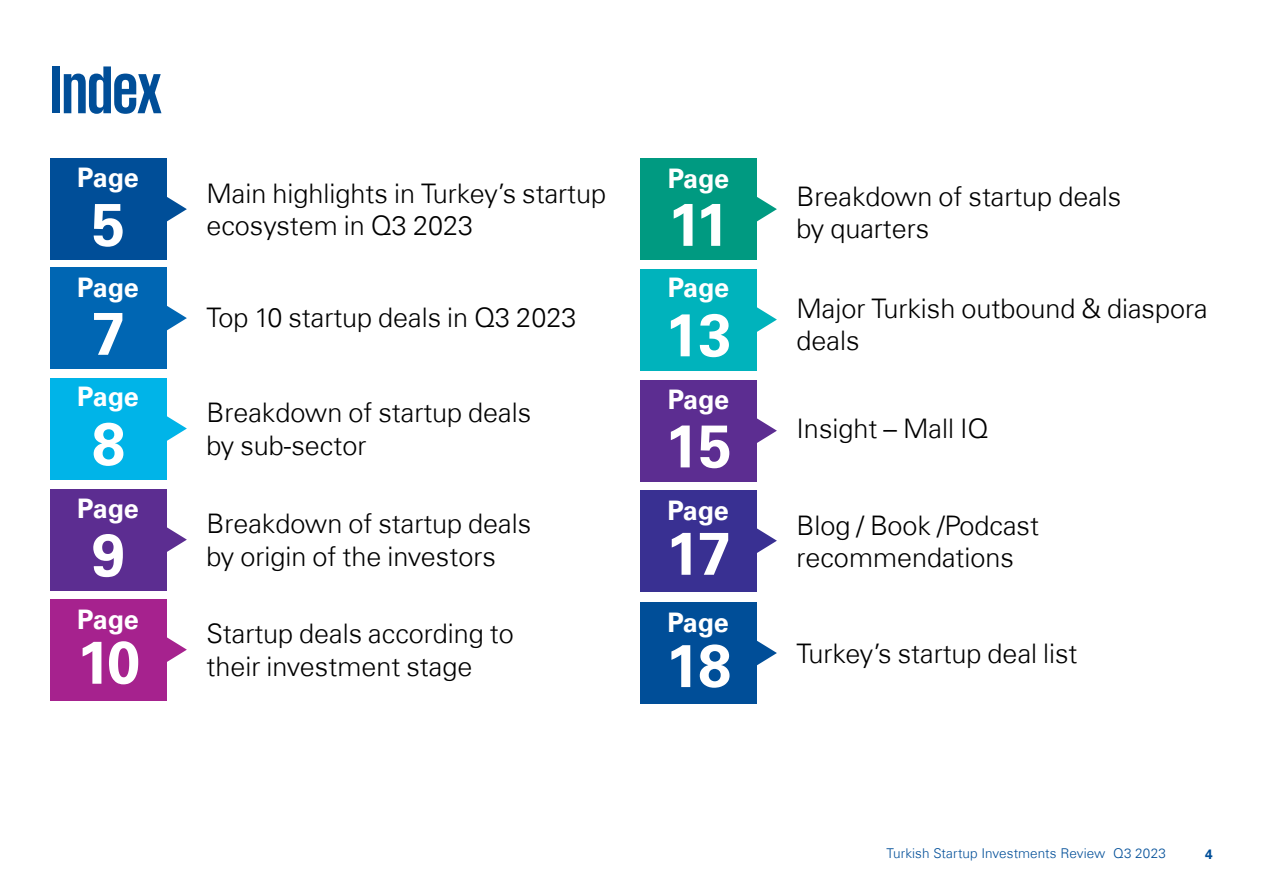
<style>
.page{position:relative;width:1263px;height:893px;background:#fff}
.page>*{position:absolute;margin:0;border:0;box-sizing:border-box;transform-origin:0 0}
.t1{font:700 69px "KPMG";letter-spacing:-.005em;color:#004e98}
.t2{font:700 60px "Universfor KPMG";letter-spacing:-.025em;color:#fff}
.t3{font:300 27px/32.4px "Universfor KPMG";color:#000}
.t4{font:700 27px "Universfor KPMG";letter-spacing:-.02em;color:#fff}
.t5{font:300 13.5px "Universfor KPMG";letter-spacing:.005em;color:#004e98}
.t6{font:700 13.5px "Universfor KPMG";color:#004e98}
</style>
<div class="page">
<svg style="left:166px;top:195px;width:21px;height:28px"></svg>
<div style="left:50px;top:158px;width:116px;height:102px;background:#004e98"></div>
<svg style="left:166px;top:636px;width:21px;height:27px"></svg>
<div style="left:50px;top:599px;width:116px;height:101px;background:#a6228e"></div>
<svg style="left:166px;top:304px;width:21px;height:28px"></svg>
<div style="left:50px;top:267px;width:116px;height:102px;background:#0066b3"></div>
<svg style="left:166px;top:415px;width:21px;height:27px"></svg>
<div style="left:50px;top:378px;width:116px;height:101px;background:#00b4e8"></div>
<svg style="left:166px;top:526px;width:21px;height:27px"></svg>
<div style="left:50px;top:489px;width:116px;height:101px;background:#5c2d91"></div>
<svg style="left:756px;top:527px;width:21px;height:27px"></svg>
<div style="left:640px;top:490px;width:116px;height:102px;background:#393092"></div>
<svg style="left:756px;top:639px;width:21px;height:28px"></svg>
<div style="left:640px;top:602px;width:116px;height:102px;background:#004e98"></div>
<svg style="left:756px;top:195px;width:21px;height:28px"></svg>
<div style="left:640px;top:158px;width:116px;height:102px;background:#009a81"></div>
<svg style="left:756px;top:306px;width:21px;height:27px"></svg>
<div style="left:640px;top:269px;width:116px;height:101px;background:#00b3bc"></div>
<svg style="left:756px;top:417px;width:21px;height:27px"></svg>
<div style="left:640px;top:380px;width:116px;height:102px;background:#5c2d91"></div>
<h1 class="t1" style="left:50px;top:55px;width:113px">Index</h1>
<p class="t4" style="left:77px;top:161px;width:63px">Page</p>
<h2 class="t2" style="left:92px;top:189px;width:35px">5</h2>
<p class="t4" style="left:77px;top:271px;width:63px">Page</p>
<p class="t3" style="left:206px;top:177px;width:401px">Main highlights in Turkey’s startup ecosystem in Q3 2023</p>
<h2 class="t2" style="left:92px;top:298px;width:35px">7</h2>
<p class="t3" style="left:206px;top:301px;width:371px">Top 10 startup deals in Q3 2023</p>
<p class="t4" style="left:77px;top:380px;width:63px">Page</p>
<h2 class="t2" style="left:92px;top:408px;width:35px">8</h2>
<p class="t4" style="left:77px;top:493px;width:63px">Page</p>
<h2 class="t2" style="left:92px;top:519px;width:35px">9</h2>
<p class="t4" style="left:77px;top:603px;width:63px">Page</p>
<h2 class="t2" style="left:77px;top:627px;width:65px">10</h2>
<p class="t3" style="left:206px;top:396px;width:326px">Breakdown of startup deals by sub-sector</p>
<p class="t3" style="left:206px;top:507px;width:326px">Breakdown of startup deals by origin of the investors</p>
<p class="t3" style="left:206px;top:617px;width:309px">Startup deals according to their investment stage</p>
<p class="t4" style="left:668px;top:162px;width:63px">Page</p>
<h2 class="t2" style="left:668px;top:189px;width:63px">11</h2>
<p class="t4" style="left:668px;top:271px;width:63px">Page</p>
<h2 class="t2" style="left:665px;top:299px;width:68px">13</h2>
<p class="t4" style="left:668px;top:384px;width:63px">Page</p>
<p class="t3" style="left:796px;top:180px;width:326px">Breakdown of startup deals by quarters</p>
<p class="t3" style="left:796px;top:292px;width:413px">Major Turkish outbound &amp; diaspora deals</p>
<h2 class="t2" style="left:665px;top:410px;width:68px">15</h2>
<p class="t3" style="left:796px;top:412px;width:194px">Insight – Mall IQ</p>
<p class="t4" style="left:667px;top:494px;width:63px">Page</p>
<h2 class="t2" style="left:666px;top:518px;width:66px">17</h2>
<p class="t4" style="left:667px;top:606px;width:63px">Page</p>
<p class="t3" style="left:796px;top:509px;width:244px">Blog / Book /Podcast recommendations</p>
<h2 class="t2" style="left:666px;top:630px;width:67px">18</h2>
<p class="t3" style="left:796px;top:637px;width:283px">Turkey’s startup deal list</p>
<p class="t5" style="left:887px;top:845px;width:281px">Turkish Startup Investments Review Q3 2023</p>
<p class="t6" style="left:1205px;top:846px;width:9px">4</p>
</div>
